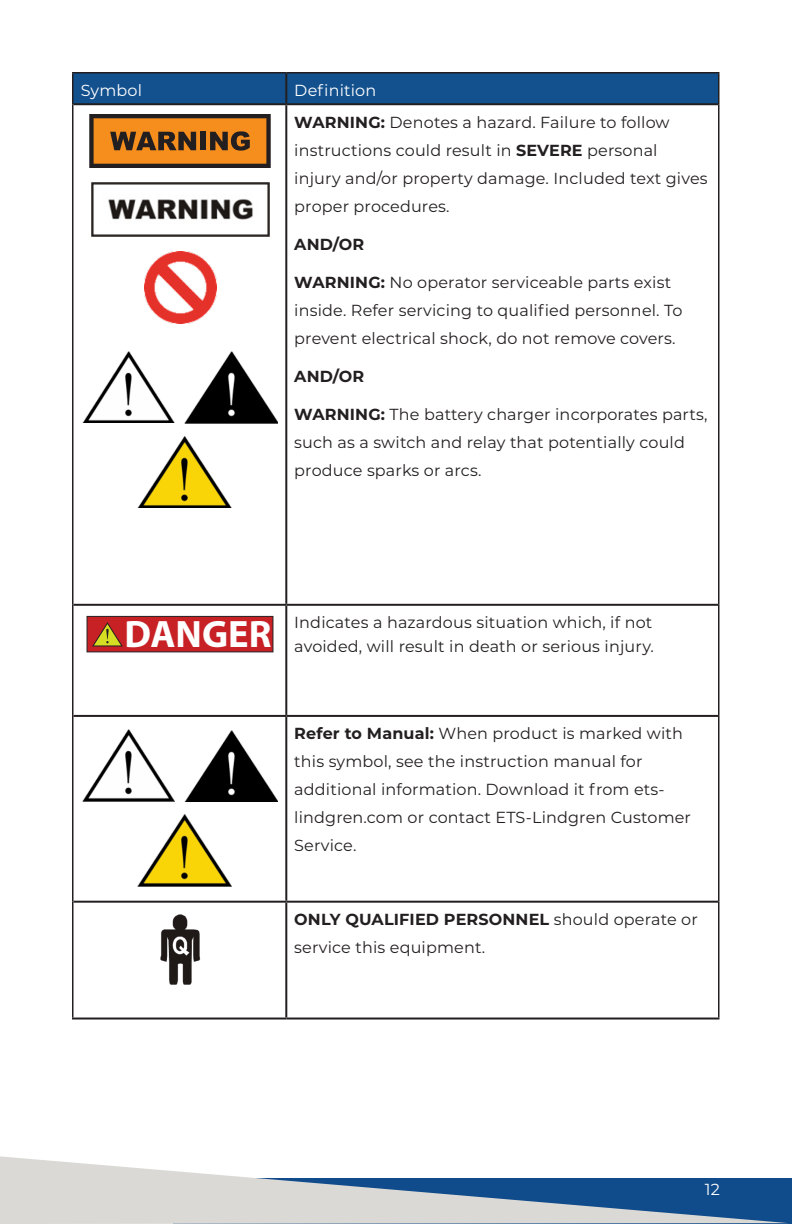
<style>
.page{position:relative;width:792px;height:1224px;background:#fff}
.page>*{position:absolute;margin:0;border:0;box-sizing:border-box;transform-origin:0 0}
.t1{font:700 38.4px "Myriad Pro";color:#fff}
.Body_Text_1{font:16px/28px "Montserrat";letter-spacing:.01em;color:#231f20}
.Product_Name{font:16px/28px "Montserrat";letter-spacing:.01em;color:#231f20}
.Body_Text_1-2{font:16px "Montserrat";letter-spacing:.01em;color:#fff}
.Body_Text_1-3{font:700 16px "Montserrat";color:#231f20}
.Product_Name-2{font:700 16px "Montserrat";color:#231f20}
.s1{font-weight:700}
</style>
<div class="page">
<svg style="left:0;top:1156px;width:789px;height:68px;fill:#dad9d5"></svg>
<div style="left:74px;top:74px;width:644px;height:29px;background:#13518e"></div>
<hr style="left:285px;top:73px;width:2px;height:30px;background:#231f20">
<hr style="left:74px;top:103px;width:212px;height:2px;background:#231f20">
<hr style="left:286px;top:103px;width:432px;height:2px;background:#231f20">
<hr style="left:285px;top:105px;width:2px;height:499px;background:#231f20">
<hr style="left:74px;top:604px;width:212px;height:2px;background:#231f20">
<hr style="left:286px;top:604px;width:432px;height:2px;background:#231f20">
<hr style="left:285px;top:606px;width:2px;height:109px;background:#231f20">
<hr style="left:74px;top:715px;width:212px;height:2px;background:#231f20">
<hr style="left:286px;top:715px;width:432px;height:2px;background:#231f20">
<hr style="left:285px;top:717px;width:2px;height:184px;background:#231f20">
<hr style="left:74px;top:901px;width:212px;height:2px;background:#231f20">
<hr style="left:286px;top:901px;width:432px;height:2px;background:#231f20">
<hr style="left:285px;top:903px;width:2px;height:115px;background:#231f20">
<hr style="left:72px;top:1018px;width:214px;height:2px;background:#231f20">
<hr style="left:286px;top:1018px;width:434px;height:2px;background:#231f20">
<hr style="left:72px;top:104px;width:2px;height:501px;background:#231f20">
<hr style="left:718px;top:104px;width:2px;height:501px;background:#231f20">
<hr style="left:72px;top:605px;width:2px;height:111px;background:#231f20">
<hr style="left:718px;top:605px;width:2px;height:111px;background:#231f20">
<hr style="left:72px;top:716px;width:2px;height:186px;background:#231f20">
<hr style="left:718px;top:716px;width:2px;height:186px;background:#231f20">
<hr style="left:72px;top:902px;width:2px;height:116px;background:#231f20">
<hr style="left:718px;top:902px;width:2px;height:116px;background:#231f20">
<hr style="left:72px;top:72px;width:214px;height:2px;background:#231f20">
<hr style="left:72px;top:73px;width:2px;height:31px;background:#231f20">
<hr style="left:286px;top:72px;width:434px;height:2px;background:#231f20">
<hr style="left:718px;top:73px;width:2px;height:31px;background:#231f20">
<img style="left:91px;top:183px;width:178px;height:53px">
<img style="left:144px;top:252px;width:72px;height:72px">
<svg style="left:89px;top:114px;width:182px;height:54px"></svg>
<img style="left:82px;top:730px;width:92px;height:72px">
<img style="left:185px;top:730px;width:93px;height:72px">
<img style="left:137px;top:815px;width:94px;height:72px">
<img style="left:82px;top:351px;width:92px;height:72px">
<img style="left:185px;top:351px;width:93px;height:72px">
<img style="left:137px;top:436px;width:94px;height:72px">
<div style="left:87px;top:616px;width:186px;height:36px;background:#c72126;border:1px solid #241f21"></div>
<svg style="left:92px;top:622px;width:31px;height:24px"></svg>
<img style="left:160px;top:914px;width:41px;height:71px">
<p class="Body_Text_1-2" style="left:81px;top:80px;width:63px">Symbol</p>
<p class="Body_Text_1-2" style="left:294px;top:80px;width:83px">Definition</p>
<p class="Body_Text_1" style="left:294px;top:107px;width:415px"><span class="s1">WARNING:</span> Denotes a hazard. Failure to follow instructions could result in <span class="s1">SEVERE</span> personal injury and/or property damage. Included text gives proper procedures.</p>
<p class="Body_Text_1-3" style="left:294px;top:233px;width:72px">AND/OR</p>
<p class="Product_Name" style="left:294px;top:267px;width:390px"><span class="s1">WARNING:</span> No operator serviceable parts exist inside. Refer servicing to qualified personnel. To prevent electrical shock, do not remove covers.</p>
<p class="Product_Name-2" style="left:294px;top:364px;width:72px">AND/OR</p>
<p class="Product_Name" style="left:294px;top:399px;width:415px"><span class="s1">WARNING:</span> The battery charger incorporates parts, such as a switch and relay that potentially could produce sparks or arcs.</p>
<h1 class="t1" style="left:124px;top:609px;width:148px">DANGER</h1>
<p class="Body_Text_1" style="left:294px;top:610px;width:361px;line-height:24px">Indicates a hazardous situation which, if not avoided, will result in death or serious injury.</p>
<p class="Body_Text_1" style="left:294px;top:719px;width:398px"><span class="s1">Refer to Manual:</span> When product is marked with this symbol, see the instruction manual for additional information. Download it from ets&shy;lindgren.com or contact ETS-Lindgren Customer Service.</p>
<p class="Body_Text_1" style="left:294px;top:905px;width:405px"><span class="s1">ONLY QUALIFIED PERSONNEL</span> should operate or service this equipment.</p>
<p class="Body_Text_1-2" style="left:705px;top:1179px;width:17px">12</p>
</div>
